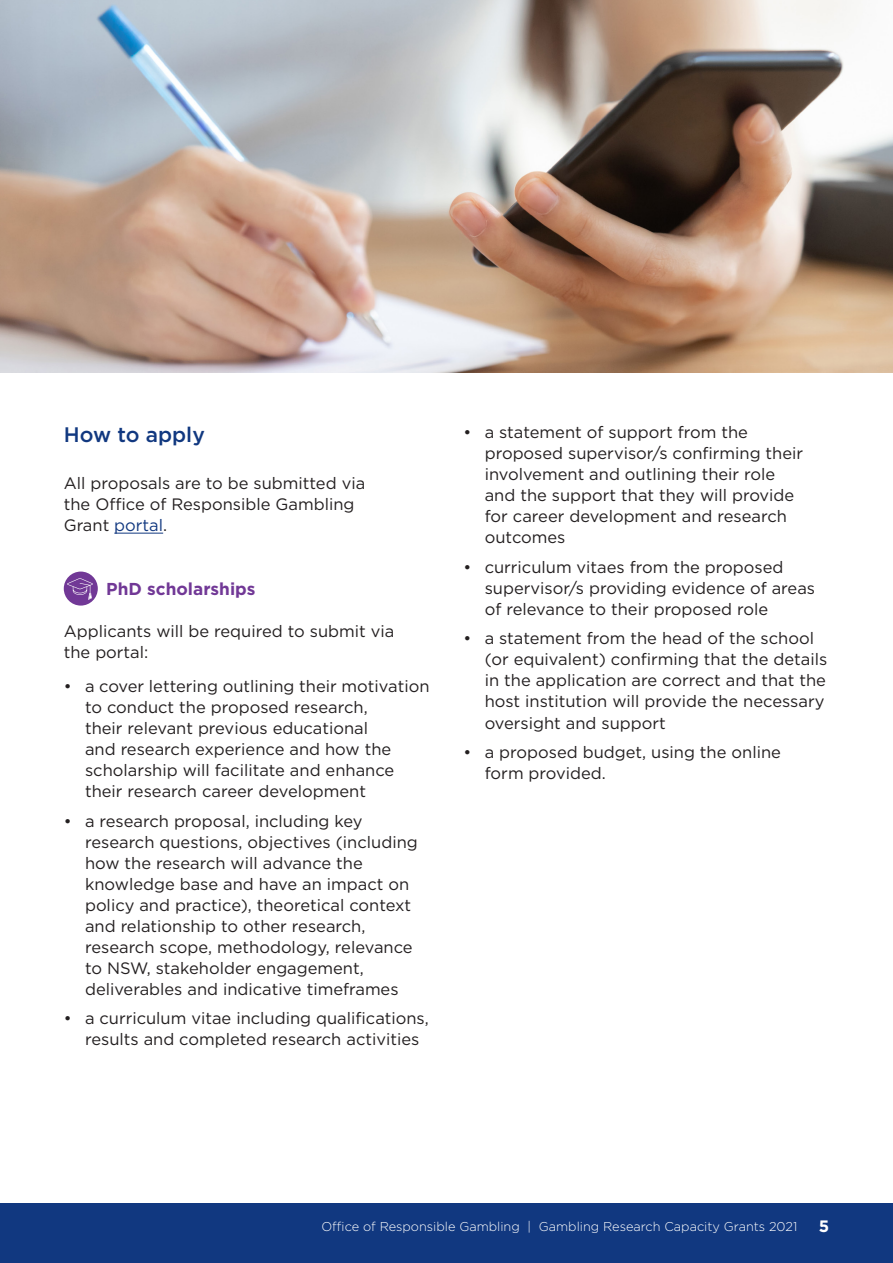
<style>
.page{position:relative;width:893px;height:1263px;background:#fff}
.page>*{position:absolute;margin:0;border:0;box-sizing:border-box;transform-origin:0 0}
.Subheading_1{font:500 21px "Gotham";color:#113880}
.Subheading_2{font:700 17.25px "Gotham";color:#713896}
.Body{font:16.5px/21px "Gotham";color:#231f20}
.t1{font:700 16.5px "Gotham";color:#fff}
.t2{font:300 12.75px "Gotham";color:#fff}
.s1{color:#113880}
</style>
<div class="page">
<div style="left:0;top:1203px;width:893px;height:60px;background:#113880"></div>
<img style="left:1px;top:0;width:892px;height:372px">
<img style="left:0;top:0;width:1px;height:372px">
<hr style="left:114px;top:533px;width:49px;height:1px;background:#113880">
<div style="left:64px;top:572px;width:34px;height:34px;background:#713896;border-radius:50%"></div>
<svg style="left:67px;top:578px;width:26px;height:22px"></svg>
<p class="Subheading_1" style="left:64px;top:421px;width:143px">How to apply</p>
<p class="Body" style="left:64px;top:473px;width:303px">All proposals are to be submitted via the Office of Responsible Gambling<br>Grant <span class="s1">portal</span>.</p>
<p class="Subheading_2" style="left:106px;top:578px;width:151px">PhD scholarships</p>
<p class="Body" style="left:64px;top:620px;width:332px">Applicants will be required to submit via the portal:</p>
<p class="Body" style="left:85px;top:675px;width:346px;text-indent:-21px">• a cover lettering outlining their motivation to conduct the proposed research,<br>their relevant previous educational<br>and research experience and how the scholarship will facilitate and enhance their research career development</p>
<p class="Body" style="left:85px;top:810px;width:334px;text-indent:-21px">• a research proposal, including key research questions, objectives (including how the research will advance the knowledge base and have an impact on policy and practice), theoretical context and relationship to other research, research scope, methodology, relevance to NSW, stakeholder engagement, deliverables and indicative timeframes</p>
<p class="Body" style="left:85px;top:1007px;width:345px;text-indent:-21px">• a curriculum vitae including qualifications, results and completed research activities</p>
<p class="Body" style="left:485px;top:422px;width:320px;text-indent:-21px">• a statement of support from the proposed supervisor/s confirming their involvement and outlining their role and the support that they will provide for career development and research outcomes</p>
<p class="Body" style="left:485px;top:556px;width:332px;text-indent:-21px">• curriculum vitaes from the proposed supervisor/s providing evidence of areas of relevance to their proposed role</p>
<p class="Body" style="left:485px;top:628px;width:344px;text-indent:-21px">• a statement from the head of the school (or equivalent) confirming that the details in the application are correct and that the host institution will provide the necessary oversight and support</p>
<p class="Body" style="left:485px;top:741px;width:298px;text-indent:-21px">• a proposed budget, using the online form provided.</p>
<p class="t2" style="left:321px;top:1218px;width:477px">Office of Responsible Gambling | Gambling Research Capacity Grants 2021</p>
<p class="t1" style="left:819px;top:1215px;width:12px">5</p>
</div>
